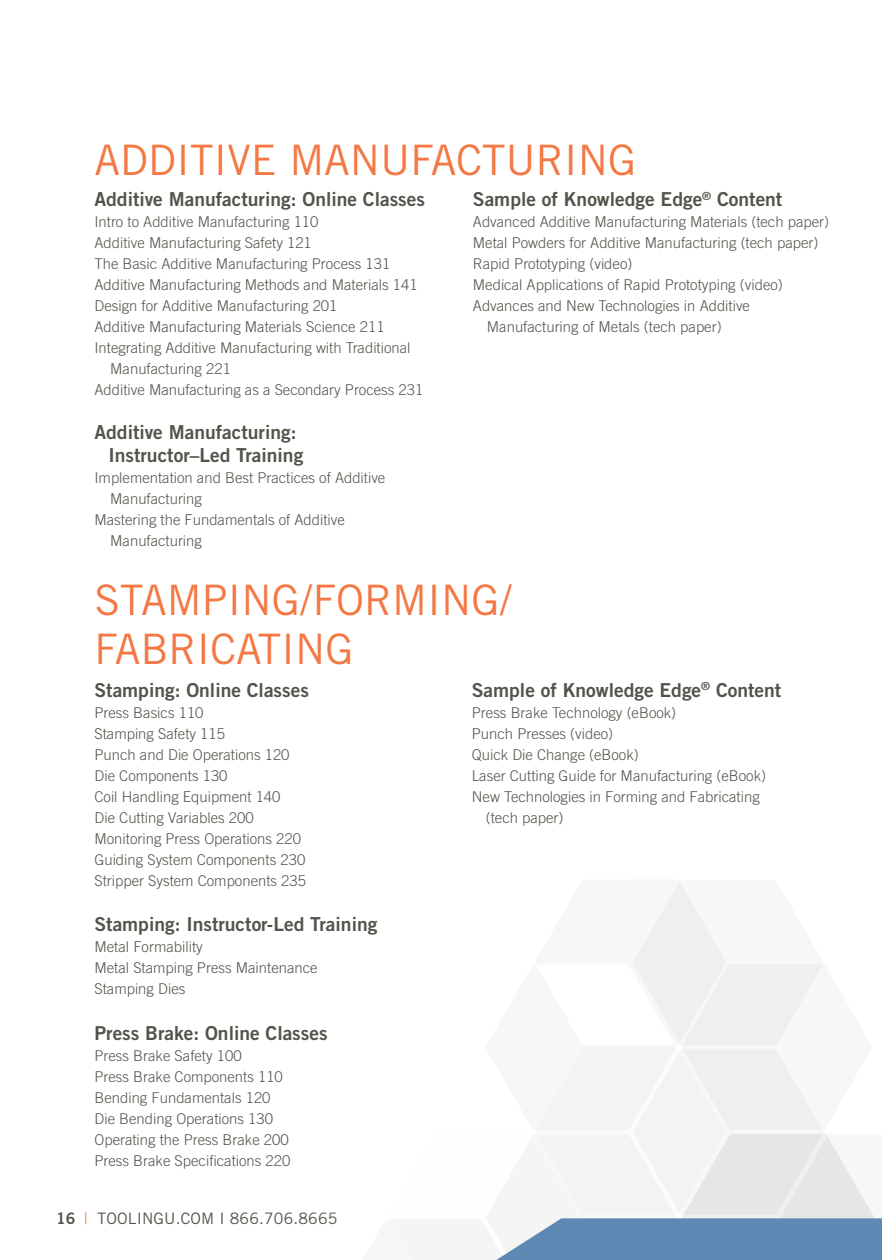
<style>
.page{position:relative;width:882px;height:1260px;background:#fff}
.page>*{position:absolute;margin:0;border:0;box-sizing:border-box;transform-origin:0 0}
.t1{font:42px/49px "Trade Gothic LT Std";color:#f47844}
.t2{font:19.25px/22.8px "Trade Gothic LT Std Bd 2";color:#54534a}
.t3{font:15.75px "Trade Gothic LT Std";letter-spacing:.01em;color:#54534a}
.t4{font:300 14.88px/21px "Trade Gothic LT Std";color:#54534a}
.s1{font-family:"Trade Gothic LT Std Bd 2"}
.s2{color:#f47844}
</style>
<div class="page">
<svg style="left:496px;top:882px;width:386px;height:378px"></svg>
<h1 class="t1" style="left:94px;top:135px;width:543px">ADDITIVE MANUFACTURING</h1>
<p class="t2" style="left:94px;top:188px;width:332px">Additive Manufacturing: Online Classes</p>
<p class="t4" style="left:94px;top:211px;width:226px">Intro to Additive Manufacturing 110</p>
<p class="t4" style="left:94px;top:232px;width:219px">Additive Manufacturing Safety 121</p>
<p class="t4" style="left:94px;top:253px;width:297px">The Basic Additive Manufacturing Process 131</p>
<p class="t4" style="left:94px;top:274px;width:325px">Additive Manufacturing Methods and Materials 141</p>
<p class="t4" style="left:94px;top:295px;width:245px">Design for Additive Manufacturing 201</p>
<p class="t4" style="left:94px;top:316px;width:292px">Additive Manufacturing Materials Science 211</p>
<p class="t4" style="left:94px;top:337px;width:318px">Integrating Additive Manufacturing with Traditional</p>
<p class="t4" style="left:110px;top:358px;width:122px">Manufacturing 221</p>
<p class="t4" style="left:94px;top:379px;width:330px">Additive Manufacturing as a Secondary Process 231</p>
<p class="t2" style="left:108px;top:420px;width:196px;text-indent:-14px">Additive Manufacturing:<br>Instructor–Led Training</p>
<p class="t4" style="left:94px;top:467px;width:292px">Implementation and Best Practices of Additive</p>
<p class="t4" style="left:110px;top:488px;width:93px">Manufacturing</p>
<p class="t4" style="left:94px;top:509px;width:252px">Mastering the Fundamentals of Additive</p>
<p class="t4" style="left:110px;top:530px;width:93px">Manufacturing</p>
<p class="t2" style="left:473px;top:188px;width:311px">Sample of Knowledge Edge<sup>®</sup> Content</p>
<p class="t4" style="left:473px;top:211px;width:358px">Advanced Additive Manufacturing Materials (tech paper)</p>
<p class="t4" style="left:473px;top:232px;width:347px">Metal Powders for Additive Manufacturing (tech paper)</p>
<p class="t4" style="left:473px;top:253px;width:161px">Rapid Prototyping (video)</p>
<p class="t4" style="left:473px;top:274px;width:311px">Medical Applications of Rapid Prototyping (video)</p>
<p class="t4" style="left:473px;top:295px;width:279px">Advances and New Technologies in Additive</p>
<p class="t4" style="left:487px;top:316px;width:236px">Manufacturing of Metals (tech paper)</p>
<h1 class="t1" style="left:94px;top:575px;width:419px">STAMPING/FORMING/<br>FABRICATING</h1>
<p class="t2" style="left:94px;top:678px;width:216px">Stamping: Online Classes</p>
<p class="t4" style="left:94px;top:702px;width:213px">Press Basics 110<br>Stamping Safety 115<br>Punch and Die Operations 120<br>Die Components 130<br>Coil Handling Equipment 140<br>Die Cutting Variables 200<br>Monitoring Press Operations 220<br>Guiding System Components 230<br>Stripper System Components 235</p>
<p class="t2" style="left:94px;top:913px;width:284px">Stamping: Instructor-Led Training</p>
<p class="t4" style="left:94px;top:936px;width:225px">Metal Formability<br>Metal Stamping Press Maintenance<br>Stamping Dies</p>
<p class="t2" style="left:94px;top:1021px;width:235px">Press Brake: Online Classes</p>
<p class="t4" style="left:94px;top:1045px;width:197px">Press Brake Safety 100<br>Press Brake Components 110<br>Bending Fundamentals 120<br>Die Bending Operations 130<br>Operating the Press Brake 200<br>Press Brake Specifications 220</p>
<p class="t3" style="left:56px;top:1209px;width:283px"><span class="s1">16</span> <span class="s2">|</span> TOOLINGU.COM I 866.706.8665</p>
<p class="t2" style="left:472px;top:678px;width:311px">Sample of Knowledge Edge<sup>®</sup> Content</p>
<p class="t4" style="left:472px;top:702px;width:206px">Press Brake Technology (eBook)</p>
<p class="t4" style="left:472px;top:723px;width:143px">Punch Presses (video)</p>
<p class="t4" style="left:472px;top:744px;width:168px">Quick Die Change (eBook)</p>
<p class="t4" style="left:472px;top:765px;width:296px">Laser Cutting Guide for Manufacturing (eBook)</p>
<p class="t4" style="left:472px;top:786px;width:289px">New Technologies in Forming and Fabricating</p>
<p class="t4" style="left:486px;top:807px;width:79px">(tech paper)</p>
</div>
